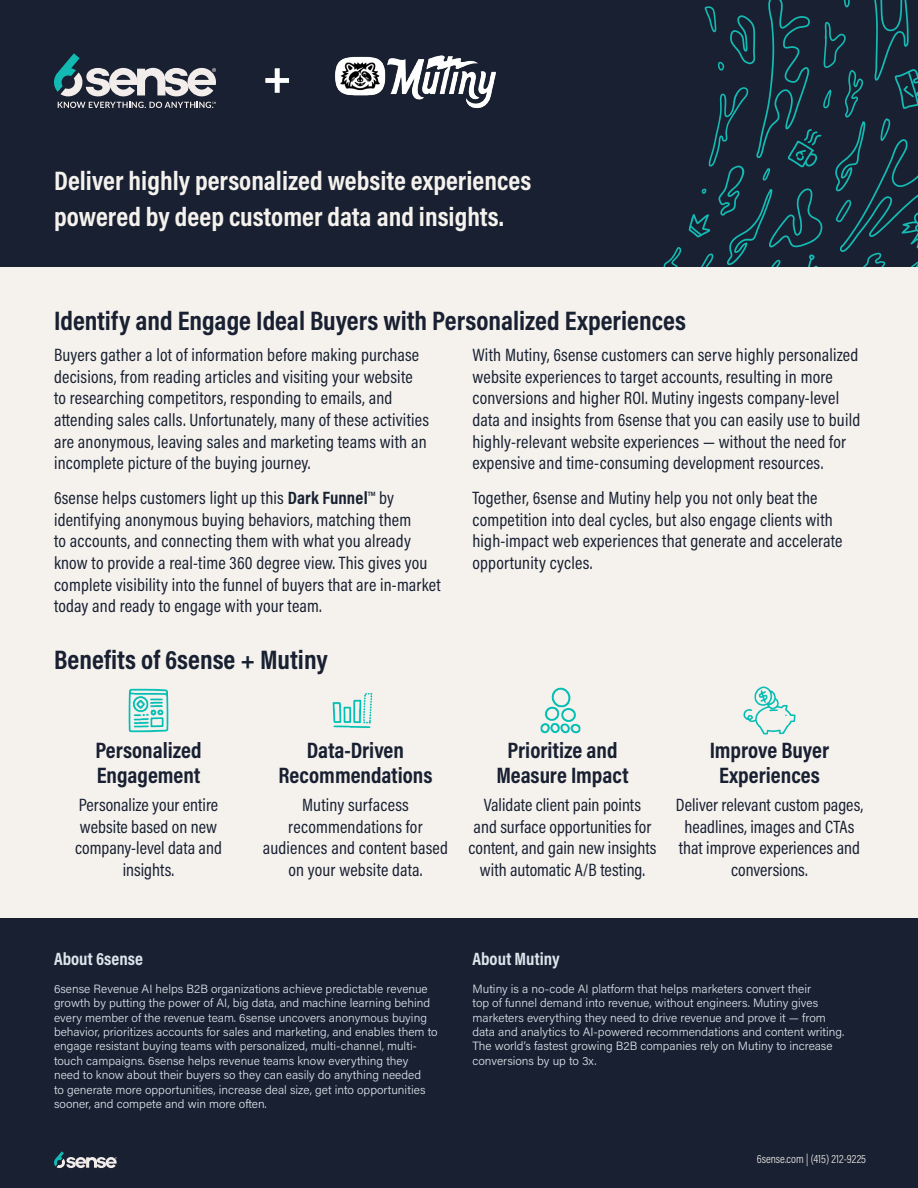
<style>
.page{position:relative;width:918px;height:1188px;background:#fff}
.page>*{position:absolute;margin:0;border:0;box-sizing:border-box;transform-origin:0 0}
.Bullet{font:700 54px "Acumin Pro Cond";color:#fff}
.Section_Title{font:700 27px/36px "Acumin Pro Cond";color:#f5f2ee}
.Paragraph_Title{font:700 27px "Acumin Pro Cond";color:#182031}
.Paragraph_sub_title{font:700 22.5px/25.5px "Acumin Pro Cond";color:#182031;text-align:center}
.Body{font:18px/21.6px "Acumin Pro Cond";letter-spacing:.01em;color:#182031}
.Paragraph_sub_title-2{font:700 18px "Acumin Pro Cond";color:#dce5ec}
.About_Us_Copy{font:300 12px/14.4px "Acumin Pro";color:#dce5ec}
.Paragraph_sub_title-3{font:300 12px/14.4px "Acumin Pro";color:#dce5ec}
.t1{font:300 12px "Acumin Pro Cond";color:#f5f2ee}
.s1{font-weight:700}
</style>
<div class="page">
<div style="left:0;top:162px;width:918px;height:1026px;background:#f5f2ee"></div>
<div style="left:0;top:918px;width:918px;height:270px;background:#182031"></div>
<svg style="left:54px;top:1151px;width:63px;height:18px"></svg>
<div style="left:0;top:0;width:918px;height:266px;background:#182031"></div>
<svg style="left:663px;top:247px;width:18px;height:19px"></svg>
<svg style="left:689px;top:0;width:229px;height:266px"></svg>
<svg style="left:54px;top:53px;width:162px;height:55px"></svg>
<img style="left:335px;top:55px;width:161px;height:54px">
<img style="left:128px;top:688px;width:41px;height:45px">
<img style="left:332px;top:693px;width:41px;height:36px">
<img style="left:540px;top:687px;width:41px;height:47px">
<img style="left:743px;top:686px;width:53px;height:49px">
<p class="Bullet" style="left:262px;top:40px;width:31px">+</p>
<p class="Section_Title" style="left:54px;top:162px;width:479px">Deliver highly personalized website experiences powered by deep customer data and insights.</p>
<p class="Paragraph_Title" style="left:54px;top:303px;width:634px">Identify and Engage Ideal Buyers with Personalized Experiences</p>
<p class="Body" style="left:54px;top:344px;width:377px">Buyers gather a lot of information before making purchase decisions, from reading articles and visiting your website<br>to researching competitors, responding to emails, and attending sales calls. Unfortunately, many of these activities are anonymous, leaving sales and marketing teams with an incomplete picture of the buying journey.</p>
<p class="Body" style="left:54px;top:487px;width:388px">6sense helps customers light up this <span class="s1">Dark Funnel</span>™ by identifying anonymous buying behaviors, matching them<br>to accounts, and connecting them with what you already know to provide a real-time 360 degree view. This gives you complete visibility into the funnel of buyers that are in-market today and ready to engage with your team.</p>
<p class="Paragraph_Title" style="left:54px;top:642px;width:275px">Benefits of 6sense + Mutiny</p>
<p class="Body" style="left:472px;top:344px;width:389px">With Mutiny, 6sense customers can serve highly personalized website experiences to target accounts, resulting in more conversions and higher ROI. Mutiny ingests company-level data and insights from 6sense that you can easily use to build highly-relevant website experiences — without the need for expensive and time-consuming development resources.</p>
<p class="Body" style="left:472px;top:487px;width:372px">Together, 6sense and Mutiny help you not only beat the competition into deal cycles, but also engage clients with high-impact web experiences that generate and accelerate opportunity cycles.</p>
<p class="Paragraph_sub_title" style="left:95px;top:737px;width:108px;text-align:left">Personalized<br>Engagement</p>
<p class="Body" style="left:75px;top:794px;width:148px;text-align:center">Personalize your entire website based on new company-level data and insights.</p>
<p class="Paragraph_sub_title" style="left:278px;top:737px;width:156px">Data-Driven<br>Recommendations</p>
<p class="Body" style="left:263px;top:794px;width:187px;text-align:center">Mutiny surfacess recommendations for audiences and content based on your website data.</p>
<p class="Paragraph_sub_title" style="left:496px;top:737px;width:134px">Prioritize and<br>Measure Impact</p>
<p class="Body" style="left:468px;top:794px;width:190px;text-align:center">Validate client pain points<br>and surface opportunities for content, and gain new insights with automatic A/B testing.</p>
<p class="Paragraph_sub_title" style="left:710px;top:737px;width:121px">Improve Buyer<br>Experiences</p>
<p class="Body" style="left:676px;top:794px;width:189px;text-align:center">Deliver relevant custom pages, headlines, images and CTAs that improve experiences and conversions.</p>
<p class="Paragraph_sub_title-2" style="left:54px;top:947px;width:91px">About 6sense</p>
<p class="About_Us_Copy" style="left:54px;top:981px;width:385px">6sense Revenue AI helps B2B organizations achieve predictable revenue growth by putting the power of AI, big data, and machine learning behind every member of the revenue team. 6sense uncovers anonymous buying behavior, prioritizes accounts for sales and marketing, and enables them to engage resistant buying teams with personalized, multi-channel, multi&shy;touch campaigns. 6sense helps revenue teams know everything they<br>need to know about their buyers so they can easily do anything needed<br>to generate more opportunities, increase deal size, get into opportunities sooner, and compete and win more often.</p>
<p class="Paragraph_sub_title-2" style="left:472px;top:947px;width:89px">About Mutiny</p>
<p class="Paragraph_sub_title-3" style="left:472px;top:981px;width:373px">Mutiny is a no-code AI platform that helps marketers convert their<br>top of funnel demand into revenue, without engineers. Mutiny gives marketers everything they need to drive revenue and prove it — from data and analytics to AI-powered recommendations and content writing.<br>The world’s fastest growing B2B companies rely on Mutiny to increase conversions by up to 3x.</p>
<p class="t1" style="left:757px;top:1152px;width:111px">6sense.com | (415) 212-9225</p>
</div>
